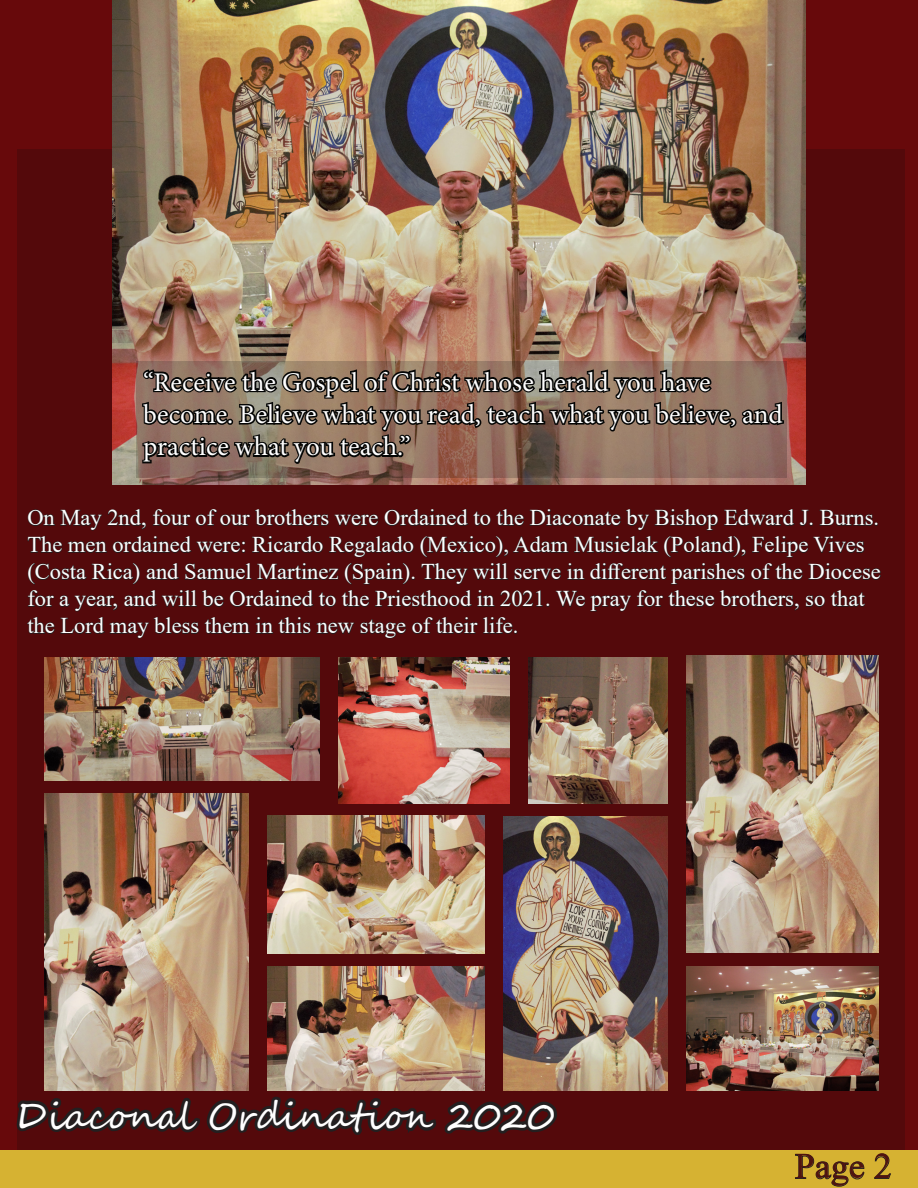
<style>
.page{position:relative;width:918px;height:1188px;background:#67090b}
.page>*{position:absolute;margin:0;border:0;box-sizing:border-box;transform-origin:0 0}
.t1{font:36.75px "Segoe Script";color:#fff}
.t2{font:36px "Times New Roman";color:#4f1410}
.t3{font:27px/32.4px "Minion Pro";color:#fff}
.t4{font:22.5px/27px "Times New Roman";color:#fff}
</style>
<div class="page">
<div style="left:18px;top:150px;width:887px;height:1013px;background:#54090b"></div>
<img style="left:112px;top:0;width:694px;height:485px">
<svg style="left:13px;top:931px;width:549px;height:220px"></svg>
<img style="left:338px;top:657px;width:172px;height:147px">
<img style="left:267px;top:967px;width:218px;height:123px">
<img style="left:44px;top:793px;width:205px;height:297px">
<img style="left:267px;top:815px;width:218px;height:138px">
<svg style="left:137px;top:361px;width:650px;height:117px"></svg>
<svg style="left:140px;top:367px;width:646px;height:105px"></svg>
<img style="left:44px;top:657px;width:275px;height:123px">
<img style="left:528px;top:657px;width:140px;height:147px">
<img style="left:503px;top:816px;width:165px;height:274px">
<img style="left:686px;top:655px;width:192px;height:297px">
<img style="left:686px;top:967px;width:192px;height:123px">
<div style="left:0;top:1151px;width:918px;height:37px;background:#d6b232"></div>
<svg style="left:795px;top:1154px;width:70px;height:33px"></svg>
<svg style="left:874px;top:1153px;width:17px;height:26px"></svg>
<svg style="left:27px;top:509px;width:854px;height:130px"></svg>
<p class="t3" style="left:143px;top:366px;width:641px">“Receive the Gospel of Christ whose herald you have become. Believe what you read, teach what you believe, and practice what you teach.”</p>
<p class="t4" style="left:27px;top:503px;width:855px">On May 2nd, four of our brothers were Ordained to the Diaconate by Bishop Edward J. Burns.<br>The men ordained were: Ricardo Regalado (Mexico), Adam Musielak (Poland), Felipe Vives (Costa Rica) and Samuel Martinez (Spain). They will serve in different parishes of the Diocese for a year, and will be Ordained to the Priesthood in 2021. We pray for these brothers, so that the Lord may bless them in this new stage of their life.</p>
<p class="t1" style="left:15px;top:1086px;width:541px">Diaconal Ordination 2020</p>
<p class="t2" style="left:795px;top:1141px;width:98px">Page 2</p>
</div>
